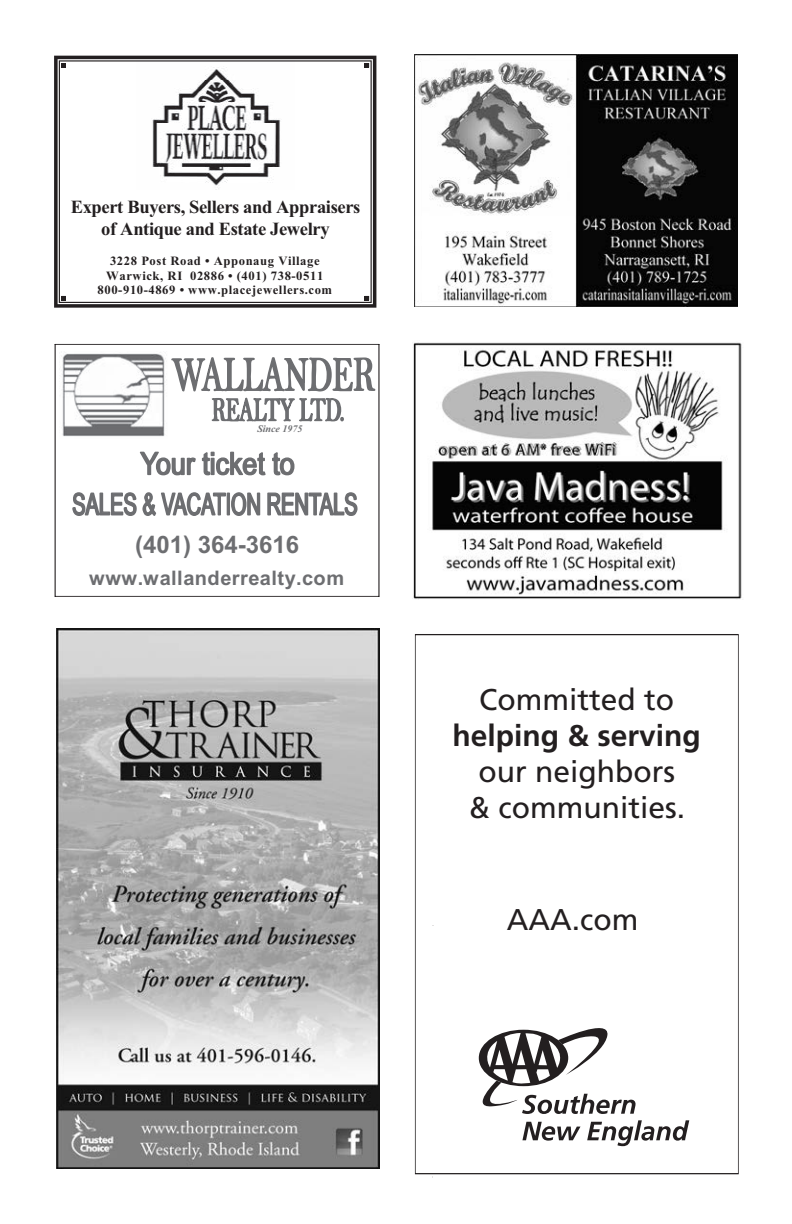
<style>
.page{position:relative;width:792px;height:1224px;background:#fff}
.page>*{position:absolute;margin:0;border:0;box-sizing:border-box;transform-origin:0 0}
.t1{font:30px/36px "Frutiger";color:#231f20;text-align:center}
.t2{font:700 30px "Frutiger";color:#231f20}
.t3{font:700 24px "Arial";color:#6d6e71}
.t4{font:700 20px "Arial";color:#6d6e71}
.t5{font:700 18.6px/21.4px "Times New Roman";letter-spacing:-.02em;color:#231f20;text-align:center}
.t6{font:700 12.6px/14.6px "Times New Roman";letter-spacing:.045em;color:#231f20;text-align:center}
.t7{font:italic 700 10px "Times New Roman";color:#6d6e71}
</style>
<div class="page">
<img style="left:414px;top:55px;width:324px;height:252px">
<svg style="left:54px;top:56px;width:322px;height:252px"></svg>
<svg style="left:61px;top:63px;width:5px;height:4px"></svg>
<svg style="left:365px;top:63px;width:4px;height:4px"></svg>
<svg style="left:365px;top:296px;width:4px;height:4px"></svg>
<svg style="left:61px;top:296px;width:5px;height:4px"></svg>
<hr style="left:55px;top:344px;width:324px;height:1px;background:#231f20">
<hr style="left:55px;top:596px;width:324px;height:1px;background:#231f20">
<hr style="left:55px;top:344px;width:1px;height:252px;background:#231f20">
<hr style="left:379px;top:344px;width:1px;height:252px;background:#231f20">
<img style="left:62px;top:353px;width:104px;height:84px">
<svg style="left:171px;top:357px;width:205px;height:65px"></svg>
<svg style="left:72px;top:492px;width:286px;height:24px"></svg>
<svg style="left:139px;top:451px;width:156px;height:25px"></svg>
<img style="left:412px;top:342px;width:330px;height:258px">
<img style="left:56px;top:629px;width:324px;height:540px">
<svg style="left:479px;top:1028px;width:157px;height:86px"></svg>
<svg style="left:522px;top:1122px;width:58px;height:19px"></svg>
<svg style="left:587px;top:1120px;width:102px;height:26px"></svg>
<h3 class="t5" style="left:71px;top:196px;width:291px">Expert Buyers, Sellers and Appraisers of Antique and Estate Jewelry</h3>
<p class="t6" style="left:98px;top:253px;width:236px">3228 Post Road • Apponaug Village<br>Warwick, RI 02886 • (401) 738-0511<br>800-910-4869 • www.placejewellers.com</p>
<p class="t7" style="left:257px;top:421px;width:47px">Since 1975</p>
<h2 class="t3" style="left:135px;top:528px;width:166px">(401) 364-3616</h2>
<h3 class="t4" style="left:89px;top:565px;width:256px">www.wallanderrealty.com</h3>
<h1 class="t1" style="left:479px;top:683px;width:197px">Committed to</h1>
<h1 class="t2" style="left:453px;top:723px;width:250px">helping &amp; serving</h1>
<h1 class="t1" style="left:468px;top:755px;width:218px">our neighbors &amp; communities.</h1>
<h1 class="t1" style="left:507px;top:903px;width:133px">AAA.com</h1>
</div>
